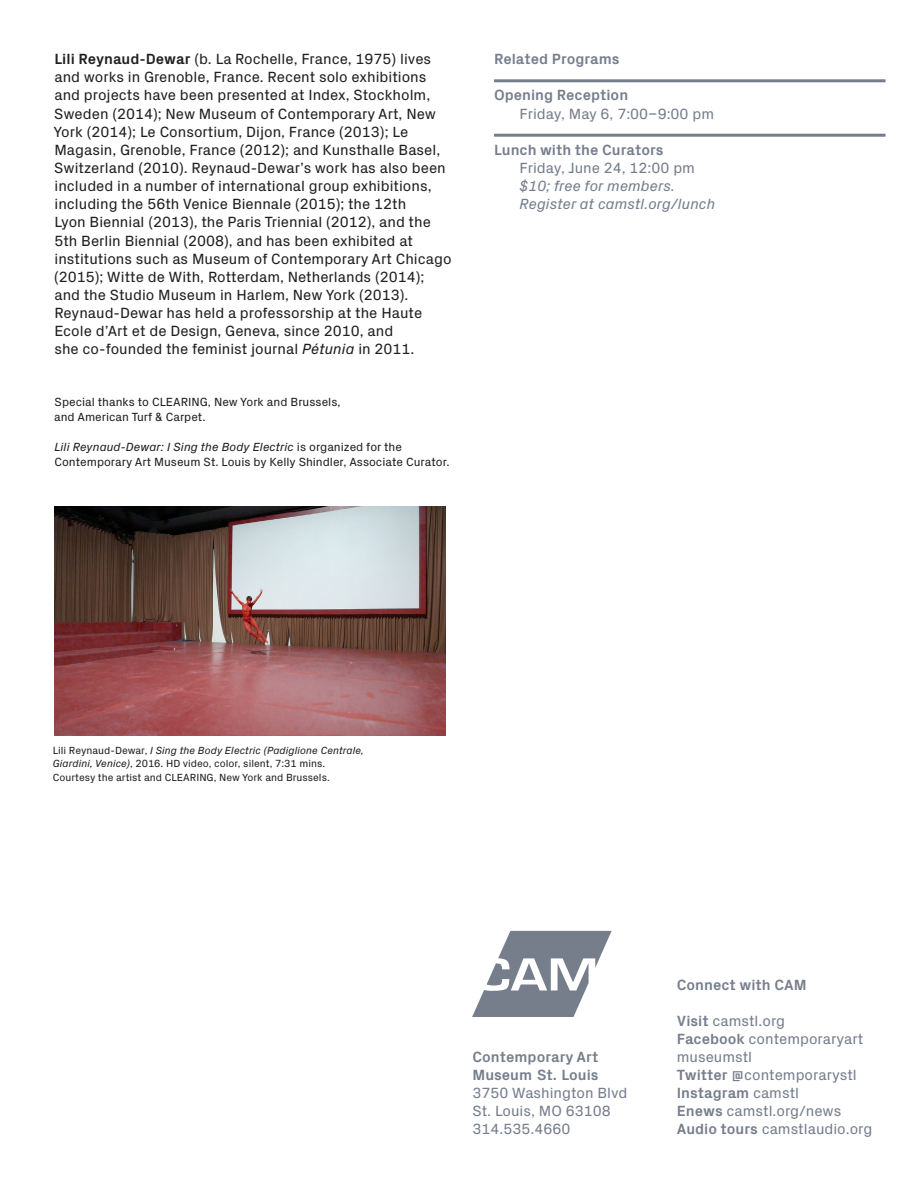
<style>
.page{position:relative;width:918px;height:1188px;background:#fff}
.page>*{position:absolute;margin:0;border:0;box-sizing:border-box;transform-origin:0 0}
.t1{font:15px/18.1px "Px Grotesk";color:#231f20}
.t2{font:15px/18px "Px Grotesk";color:#767e8c}
.t3{font:700 15px "Px Grotesk";color:#767e8c}
.t4{font:italic 15px "Px Grotesk";color:#767e8c}
.t5{font:12px/15px "Px Grotesk";color:#231f20}
.Credit{font:10.5px/13.5px "Px Grotesk";color:#231f20}
.s1{font-weight:700}
.s2{font-style:italic}
.s3{font-weight:400}
</style>
<div class="page">
<hr style="left:494px;top:79px;width:392px;height:3px;background:#767e8c">
<hr style="left:494px;top:134px;width:392px;height:3px;background:#767e8c">
<img style="left:54px;top:507px;width:392px;height:228px">
<svg style="left:472px;top:931px;width:140px;height:86px"></svg>
<p class="t1" style="left:54px;top:49px;width:399px"><span class="s1">Lili Reynaud-Dewar</span> (b. La Rochelle, France, 1975) lives and works in Grenoble, France. Recent solo exhibitions and projects have been presented at Index, Stockholm, Sweden (2014); New Museum of Contemporary Art, New York (2014); Le Consortium, Dijon, France (2013); Le Magasin, Grenoble, France (2012); and Kunsthalle Basel, Switzerland (2010). Reynaud-Dewar’s work has also been included in a number of international group exhibitions, including the 56th Venice Biennale (2015); the 12th<br>Lyon Biennial (2013), the Paris Triennial (2012), and the 5th Berlin Biennial (2008), and has been exhibited at institutions such as Museum of Contemporary Art Chicago (2015); Witte de With, Rotterdam, Netherlands (2014); and the Studio Museum in Harlem, New York (2013).<br>Reynaud-Dewar has held a professorship at the Haute Ecole d’Art et de Design, Geneva, since 2010, and<br>she co-founded the feminist journal <span class="s2">Pétunia</span> in 2011.</p>
<p class="t5" style="left:54px;top:393px;width:288px">Special thanks to CLEARING, New York and Brussels, and American Turf &amp; Carpet.</p>
<p class="t5" style="left:54px;top:438px;width:397px"><span class="s2">Lili Reynaud-Dewar: I Sing the Body Electric</span> is organized for the<br>Contemporary Art Museum St. Louis by Kelly Shindler, Associate Curator.</p>
<p class="t3" style="left:494px;top:48px;width:127px">Related Programs</p>
<p class="t3" style="left:494px;top:84px;width:136px">Opening Reception</p>
<p class="t2" style="left:520px;top:103px;width:196px">Friday, May 6, 7:00–9:00 pm</p>
<p class="t3" style="left:494px;top:139px;width:171px">Lunch with the Curators</p>
<p class="t2" style="left:520px;top:158px;width:177px">Friday, June 24, 12:00 pm</p>
<p class="t4" style="left:520px;top:175px;width:157px">$10; free for members.</p>
<p class="t4" style="left:520px;top:193px;width:197px">Register at camstl.org/lunch</p>
<p class="Credit" style="left:53px;top:743px;width:313px">Lili Reynaud-Dewar, <span class="s2">I Sing the Body Electric (Padiglione Centrale,<br>Giardini, Venice)</span>, 2016. HD video, color, silent, 7:31 mins.<br>Courtesy the artist and CLEARING, New York and Brussels.</p>
<p class="t3" style="left:472px;top:1046px;width:127px">Contemporary Art</p>
<p class="t3" style="left:472px;top:1064px;width:128px">Museum St. Louis</p>
<p class="t2" style="left:472px;top:1083px;width:157px">3750 Washington Blvd<br>St. Louis, MO 63108</p>
<p class="t2" style="left:472px;top:1119px;width:99px">314.535.4660</p>
<p class="t3" style="left:677px;top:974px;width:131px">Connect with CAM</p>
<p class="t2" style="left:677px;top:1011px;width:110px"><span class="s1">Visit</span> camstl.org</p>
<p class="t2" style="left:677px;top:1029px;width:188px"><span class="s1">Facebook</span> contemporaryart</p>
<p class="t2" style="left:677px;top:1047px;width:77px">museumstl</p>
<p class="t2" style="left:677px;top:1065px;width:182px"><span class="s1">Twitter</span> @contemporarystl</p>
<p class="t3" style="left:677px;top:1082px;width:124px">Instagram <span class="s3">camstl</span></p>
<p class="t2" style="left:677px;top:1101px;width:166px"><span class="s1">Enews</span> camstl.org/news</p>
<p class="t2" style="left:677px;top:1119px;width:197px"><span class="s1">Audio tours</span> camstlaudio.org</p>
</div>
